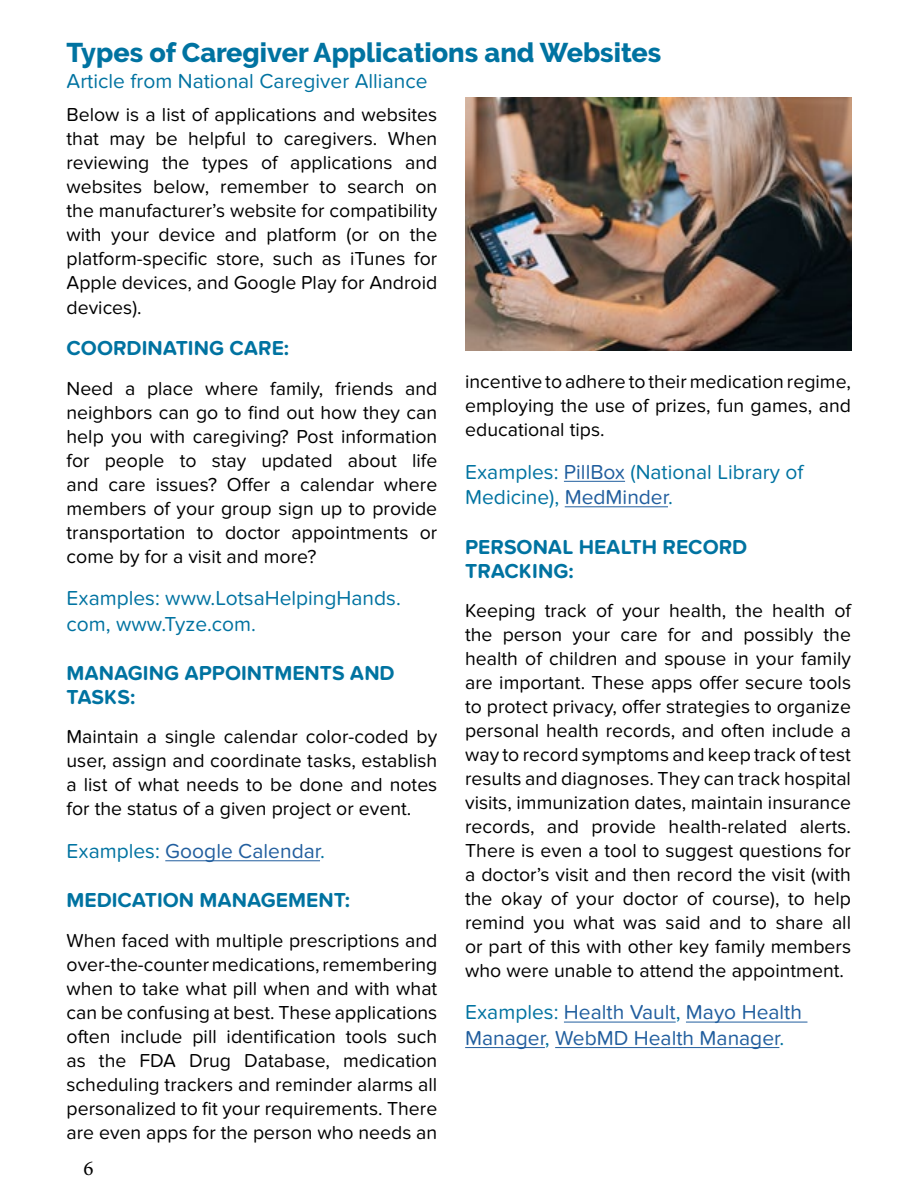
<style>
.page{position:relative;width:918px;height:1188px;background:#fff}
.page>*{position:absolute;margin:0;border:0;box-sizing:border-box;transform-origin:0 0}
.t1{font:800 27px "Raleway";color:#0073a1}
.t2{font:21px/25.5px "Proxima Nova Soft";color:#0073a1}
.t3{font:700 21px/24px "Proxima Nova Soft";color:#0073a1}
.t4{font:21px/25.5px "Proxima Nova Soft";color:#215e9e}
.t5{font:21px "Minion Pro";color:#000}
.t6{font:19.5px/24px "Proxima Nova Soft";color:#000;text-align:justify}
.s1{color:#0073a1}
.s2{color:#215e9e}
</style>
<div class="page">
<hr style="left:165px;top:861px;width:155px;height:1px;background:#215e9e">
<img style="left:465px;top:98px;width:386px;height:253px">
<hr style="left:564px;top:481px;width:61px;height:1px;background:#215e9e">
<hr style="left:565px;top:507px;width:103px;height:1px;background:#215e9e">
<hr style="left:564px;top:1022px;width:112px;height:1px;background:#215e9e">
<hr style="left:686px;top:1022px;width:121px;height:1px;background:#215e9e">
<hr style="left:465px;top:1047px;width:80px;height:1px;background:#215e9e">
<hr style="left:555px;top:1047px;width:224px;height:1px;background:#215e9e">
<h1 class="t1" style="left:67px;top:38px;width:596px">Types of Caregiver Applications and Websites</h1>
<p class="t2" style="left:67px;top:68px;width:363px">Article from National Caregiver Alliance</p>
<p class="t6" style="left:67px;top:103px;width:372px">Below is a list of applications and websites that may be helpful to caregivers. When reviewing the types of applications and websites below, remember to search on the manufacturer’s website for compatibility with your device and platform (or on the platform-specific store, such as iTunes for Apple devices, and Google Play for Android devices).</p>
<p class="t3" style="left:67px;top:337px;width:224px">COORDINATING CARE:</p>
<p class="t6" style="left:67px;top:376px;width:372px">Need a place where family, friends and neighbors can go to find out how they can help you with caregiving? Post information for people to stay updated about life and care issues? Offer a calendar where members of your group sign up to provide transportation to doctor appointments or come by for a visit and more?</p>
<p class="t2" style="left:67px;top:586px;width:336px">Examples: www.LotsaHelpingHands. com, www.Tyze.com.</p>
<p class="t3" style="left:67px;top:662px;width:330px">MANAGING APPOINTMENTS AND<br>TASKS:</p>
<p class="t6" style="left:67px;top:725px;width:372px">Maintain a single calendar color-coded by user, assign and coordinate tasks, establish a list of what needs to be done and notes for the status of a given project or event.</p>
<p class="t4" style="left:67px;top:838px;width:260px"><span class="s1">Examples:</span> Google Calendar<span class="s1">.</span></p>
<p class="t3" style="left:67px;top:889px;width:285px">MEDICATION MANAGEMENT:</p>
<p class="t6" style="left:67px;top:928px;width:372px">When faced with multiple prescriptions and over-the-counter medications, remembering when to take what pill when and with what can be confusing at best. These applications often include pill identification tools such as the FDA Drug Database, medication scheduling trackers and reminder alarms all personalized to fit your requirements. There are even apps for the person who needs an</p>
<p class="t6" style="left:465px;top:370px;width:387px">incentive to adhere to their medication regime, employing the use of prizes, fun games, and educational tips.</p>
<p class="t2" style="left:465px;top:459px;width:340px">Examples: <span class="s2">PillBox</span> (National Library of<br>Medicine), <span class="s2">MedMinder</span>.</p>
<p class="t3" style="left:465px;top:535px;width:284px">PERSONAL HEALTH RECORD<br>TRACKING:</p>
<p class="t6" style="left:465px;top:599px;width:387px">Keeping track of your health, the health of the person your care for and possibly the health of children and spouse in your family are important. These apps offer secure tools to protect privacy, offer strategies to organize personal health records, and often include a way to record symptoms and keep track of test results and diagnoses. They can track hospital visits, immunization dates, maintain insurance records, and provide health-related alerts.<br>There is even a tool to suggest questions for a doctor’s visit and then record the visit (with the okay of your doctor of course), to help remind you what was said and to share all or part of this with other key family members who were unable to attend the appointment.</p>
<p class="t4" style="left:465px;top:1000px;width:338px"><span class="s1">Examples:</span> Health Vault<span class="s1">,</span> Mayo Health<br>Manager<span class="s1">,</span> WebMD Health Manager<span class="s1">.</span></p>
<p class="t5" style="left:84px;top:1154px;width:12px">6</p>
</div>
